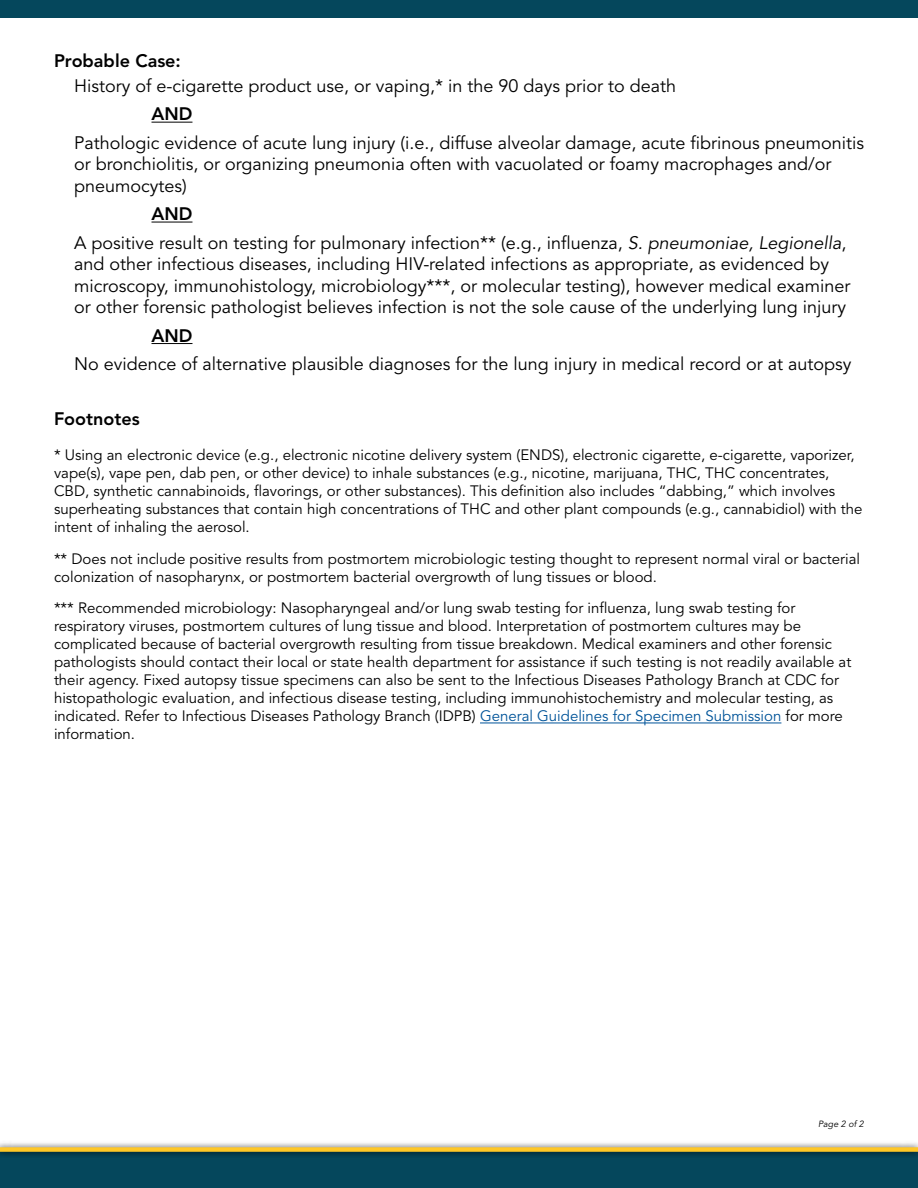
<style>
.page{position:relative;width:918px;height:1188px;background:#fff}
.page>*{position:absolute;margin:0;border:0;box-sizing:border-box;transform-origin:0 0}
.P_INDENDTED_NO_BULLE{font:18px/21.6px "Avenir LT Std";color:#000}
.H2_more_space_above{font:800 18px "Avenir LT Std";color:#000}
.P_INDENTED_BOLD_UNDE{font:800 18px "Avenir LT Std";color:#000}
.P_FOOTNOTES{font:15px/18px "Avenir LT Std";color:#000}
.t1{font:italic 9px "Avenir LT Std";color:#000}
.s1{font-style:italic}
.s2{color:#005499}
</style>
<div class="page">
<div style="left:0;top:1151px;width:918px;height:37px;background:#05475c"></div>
<div style="left:0;top:1140px;width:918px;height:18px;background:#000;opacity:.75"></div>
<div style="left:0;top:1147px;width:918px;height:5px;background:#ffc727"></div>
<div style="left:0;top:0;width:918px;height:17px;background:#05475c"></div>
<hr style="left:152px;top:122px;width:40px;height:1px;background:#000">
<hr style="left:152px;top:222px;width:40px;height:1px;background:#000">
<hr style="left:152px;top:343px;width:40px;height:1px;background:#000">
<hr style="left:480px;top:723px;width:301px;height:1px;background:#005499">
<h2 class="H2_more_space_above" style="left:54px;top:50px;width:128px">Probable Case:</h2>
<p class="P_INDENDTED_NO_BULLE" style="left:74px;top:76px;width:603px">History of e-cigarette product use, or vaping,* in the 90 days prior to death</p>
<p class="P_INDENTED_BOLD_UNDE" style="left:152px;top:103px;width:42px">AND</p>
<p class="P_INDENDTED_NO_BULLE" style="left:74px;top:132px;width:791px">Pathologic evidence of acute lung injury (i.e., diffuse alveolar damage, acute fibrinous pneumonitis or bronchiolitis, or organizing pneumonia often with vacuolated or foamy macrophages and/or pneumocytes)</p>
<p class="P_INDENTED_BOLD_UNDE" style="left:152px;top:203px;width:42px">AND</p>
<p class="P_INDENDTED_NO_BULLE" style="left:74px;top:232px;width:778px">A positive result on testing for pulmonary infection** (e.g., influenza, <span class="s1">S. pneumoniae, Legionella</span>, and other infectious diseases, including HIV-related infections as appropriate, as evidenced by microscopy, immunohistology, microbiology***, or molecular testing), however medical examiner or other forensic pathologist believes infection is not the sole cause of the underlying lung injury</p>
<p class="P_INDENTED_BOLD_UNDE" style="left:152px;top:325px;width:42px">AND</p>
<p class="P_INDENDTED_NO_BULLE" style="left:74px;top:354px;width:779px">No evidence of alternative plausible diagnoses for the lung injury in medical record or at autopsy</p>
<h2 class="H2_more_space_above" style="left:54px;top:409px;width:87px">Footnotes</h2>
<p class="P_FOOTNOTES" style="left:54px;top:447px;width:810px">* Using an electronic device (e.g., electronic nicotine delivery system (ENDS), electronic cigarette, e-cigarette, vaporizer, vape(s), vape pen, dab pen, or other device) to inhale substances (e.g., nicotine, marijuana, THC, THC concentrates, CBD, synthetic cannabinoids, flavorings, or other substances). This definition also includes “dabbing,” which involves superheating substances that contain high concentrations of THC and other plant compounds (e.g., cannabidiol) with the intent of inhaling the aerosol.</p>
<p class="P_FOOTNOTES" style="left:54px;top:550px;width:808px">** Does not include positive results from postmortem microbiologic testing thought to represent normal viral or bacterial colonization of nasopharynx, or postmortem bacterial overgrowth of lung tissues or blood.</p>
<p class="P_FOOTNOTES" style="left:54px;top:600px;width:799px">*** Recommended microbiology: Nasopharyngeal and/or lung swab testing for influenza, lung swab testing for respiratory viruses, postmortem cultures of lung tissue and blood. Interpretation of postmortem cultures may be complicated because of bacterial overgrowth resulting from tissue breakdown. Medical examiners and other forensic pathologists should contact their local or state health department for assistance if such testing is not readily available at their agency. Fixed autopsy tissue specimens can also be sent to the Infectious Diseases Pathology Branch at CDC for histopathologic evaluation, and infectious disease testing, including immunohistochemistry and molecular testing, as indicated. Refer to Infectious Diseases Pathology Branch (IDPB) <span class="s2">General Guidelines for Specimen Submission</span> for more information.</p>
<p class="t1" style="left:818px;top:1118px;width:47px">Page 2 of 2</p>
</div>
